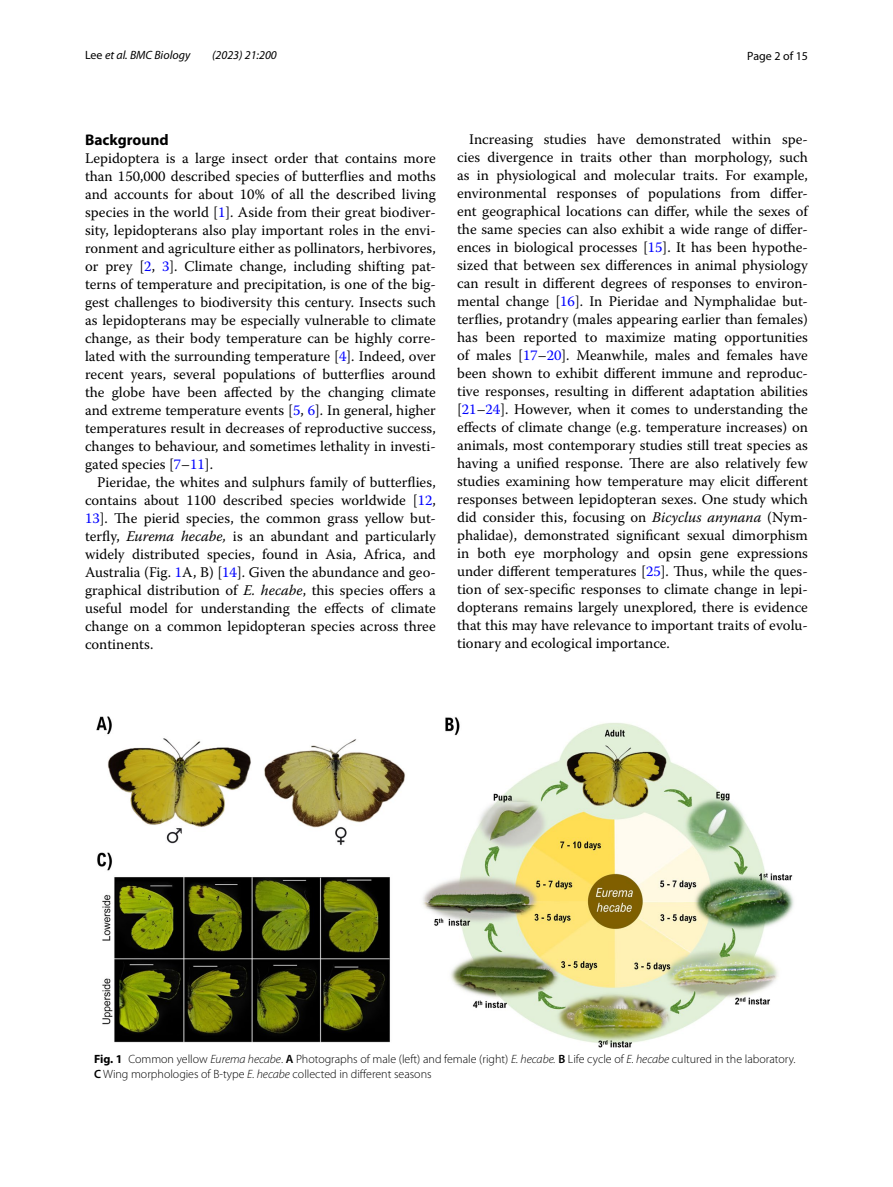
<style>
.page{position:relative;width:893px;height:1187px;background:#fff}
.page>*{position:absolute;margin:0;border:0;box-sizing:border-box;transform-origin:0 0}
.t1{font:700 15.45px "Myriad Pro";color:#000}
.t2{font:14.7px/18px "Warnock Pro";color:#000;text-align:justify}
.t3{font:300 12px/15px "Myriad Pro";color:#000}
.t4{font:italic 12px "Myriad Pro";color:#000}
.t5{font:12px "Myriad Pro";color:#000}
.s1{font-style:normal}
.s2{color:#00f}
.s3{font-style:italic}
.s4{font-weight:700}
.s5{font-weight:600}
</style>
<div class="page">
<img style="left:96px;top:716px;width:698px;height:331px">
<p class="t4" style="left:85px;top:48px;width:107px"><span class="s1">Lee</span> et al. BMC Biology</p>
<p class="t4" style="left:212px;top:48px;width:66px">(2023) 21:200</p>
<p class="t5" style="left:747px;top:48px;width:62px">Page 2 of 15</p>
<p class="t1" style="left:85px;top:129px;width:85px">Background</p>
<p class="t2" style="left:85px;top:148px;width:352px">Lepidoptera is a large insect order that contains more than 150,000 described species of butterflies and moths and accounts for about 10% of all the described living species in the world [<span class="s2">1</span>]. Aside from their great biodiver&shy;sity, lepidopterans also play important roles in the envi&shy;ronment and agriculture either as pollinators, herbivores, or prey [<span class="s2">2</span>, <span class="s2">3</span>]. Climate change, including shifting pat&shy;terns of temperature and precipitation, is one of the big&shy;gest challenges to biodiversity this century. Insects such as lepidopterans may be especially vulnerable to climate change, as their body temperature can be highly corre&shy;lated with the surrounding temperature [<span class="s2">4</span>]. Indeed, over recent years, several populations of butterflies around the globe have been affected by the changing climate and extreme temperature events [<span class="s2">5</span>, <span class="s2">6</span>]. In general, higher temperatures result in decreases of reproductive success, changes to behaviour, and sometimes lethality in investi&shy;gated species [<span class="s2">7</span>–<span class="s2">11</span>].</p>
<p class="t2" style="left:85px;top:472px;width:352px;text-indent:12px">Pieridae, the whites and sulphurs family of butterflies, contains about 1100 described species worldwide [<span class="s2">12</span>, <span class="s2">13</span>]. The pierid species, the common grass yellow but&shy;terfly, <span class="s3">Eurema hecabe,</span> is an abundant and particularly widely distributed species, found in Asia, Africa, and Australia (Fig. <span class="s2">1</span>A, B) [<span class="s2">14</span>]. Given the abundance and geo&shy;graphical distribution of <span class="s3">E. hecabe</span>, this species offers a useful model for understanding the effects of climate change on a common lepidopteran species across three continents.</p>
<p class="t2" style="left:457px;top:130px;width:352px;text-indent:12px">Increasing studies have demonstrated within spe&shy;cies divergence in traits other than morphology, such as in physiological and molecular traits. For example, environmental responses of populations from differ&shy;ent geographical locations can differ, while the sexes of the same species can also exhibit a wide range of differ&shy;ences in biological processes [<span class="s2">15</span>]. It has been hypothe&shy;sized that between sex differences in animal physiology can result in different degrees of responses to environ&shy;mental change [<span class="s2">16</span>]. In Pieridae and Nymphalidae but&shy;terflies, protandry (males appearing earlier than females) has been reported to maximize mating opportunities of males [<span class="s2">17</span>–<span class="s2">20</span>]. Meanwhile, males and females have been shown to exhibit different immune and reproduc&shy;tive responses, resulting in different adaptation abilities [<span class="s2">21</span>–<span class="s2">24</span>]. However, when it comes to understanding the effects of climate change (e.g. temperature increases) on animals, most contemporary studies still treat species as having a unified response. There are also relatively few studies examining how temperature may elicit different responses between lepidopteran sexes. One study which did consider this, focusing on <span class="s3">Bicyclus anynana</span> (Nym&shy;phalidae), demonstrated significant sexual dimorphism in both eye morphology and opsin gene expressions under different temperatures [<span class="s2">25</span>]. Thus, while the ques&shy;tion of sex-specific responses to climate change in lepi&shy;dopterans remains largely unexplored, there is evidence that this may have relevance to important traits of evolu&shy;tionary and ecological importance.</p>
<p class="t3" style="left:94px;top:1051px;width:703px"><span class="s4">Fig. 1</span> Common yellow <span class="s3">Eurema hecabe</span>. <span class="s5">A</span> Photographs of male (left) and female (right) <span class="s3">E. hecabe.</span> <span class="s5">B</span> Life cycle of <span class="s3">E. hecabe</span> cultured in the laboratory.<br><span class="s5">C</span> Wing morphologies of B-type <span class="s3">E. hecabe</span> collected in different seasons</p>
</div>
